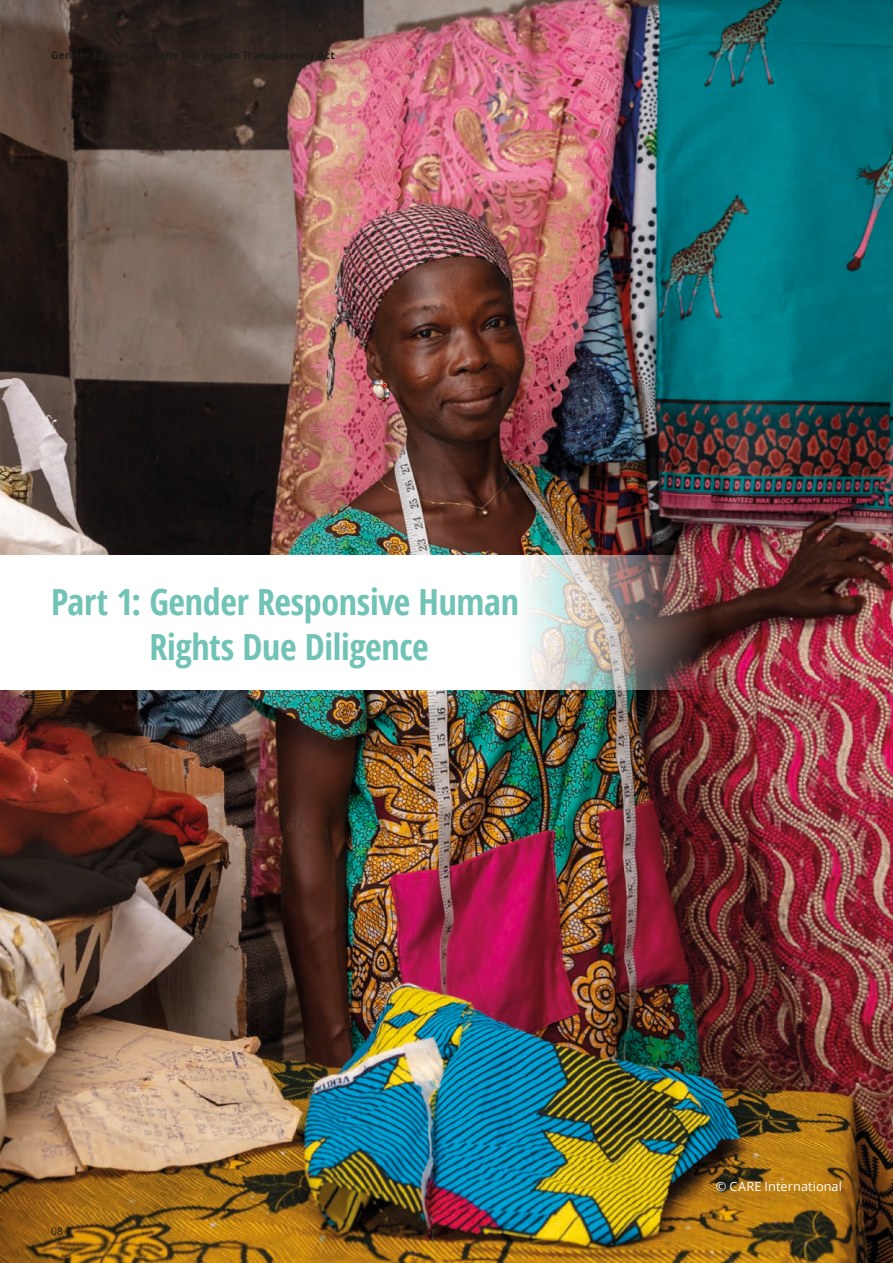
<style>
.page{position:relative;width:893px;height:1263px;background:#fff}
.page>*{position:absolute;margin:0;border:0;box-sizing:border-box;transform-origin:0 0}
.Story_heading_light{font:700 36px/45px "Open Sans Condensed";letter-spacing:-.01em;color:#71c3b5;text-align:center}
.Body_copy__8_5_12pt{font:12.75px "Open Sans";letter-spacing:.005em;color:#fff}
.t1{font:10.5px "Open Sans";color:#1d1d1b}
</style>
<div class="page">
<img style="left:0;top:0;width:893px;height:1263px">
<svg style="left:0;top:555px;width:707px;height:135px"></svg>
<p class="Story_heading_light" style="left:51px;top:578px;width:469px">Part 1: Gender Responsive Human<br>Rights Due Diligence</p>
<p class="t1" style="left:51px;top:1224px;width:14px">08</p>
<p class="Body_copy__8_5_12pt" style="left:716px;top:1177px;width:127px">© CARE International</p>
</div>
